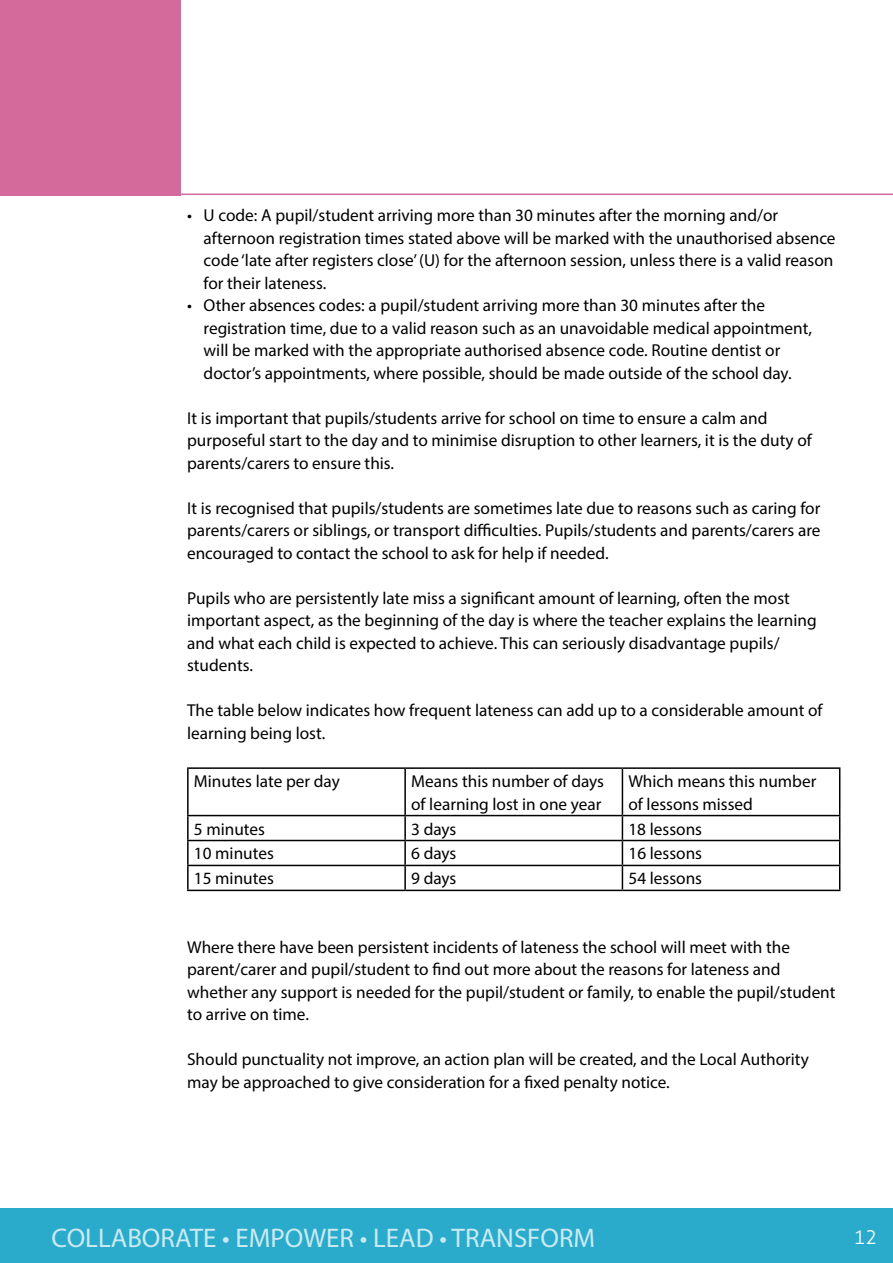
<style>
.page{position:relative;width:893px;height:1263px;background:#fff}
.page>*{position:absolute;margin:0;border:0;box-sizing:border-box;transform-origin:0 0}
.t1{font:27px "Myriad Pro";color:#caeaf2}
.t2{font:300 19.5px "Aller";color:#fff}
.t3{font:17.25px/22.5px "Myriad Pro";color:#000}
</style>
<div class="page">
<div style="left:0;top:1209px;width:893px;height:54px;background:#2babcc"></div>
<hr style="left:181px;top:194px;width:712px;height:1px;background:#d4699b">
<div style="left:0;top:0;width:180px;height:196px;background:#d4699b"></div>
<hr style="left:187px;top:767px;width:218px;height:2px;background:#000">
<hr style="left:187px;top:769px;width:2px;height:46px;background:#000">
<hr style="left:405px;top:767px;width:217px;height:2px;background:#000">
<hr style="left:404px;top:769px;width:2px;height:46px;background:#000">
<hr style="left:622px;top:767px;width:218px;height:2px;background:#000">
<hr style="left:622px;top:769px;width:1px;height:46px;background:#000">
<hr style="left:839px;top:769px;width:1px;height:46px;background:#000">
<hr style="left:187px;top:815px;width:218px;height:1px;background:#000">
<hr style="left:187px;top:816px;width:2px;height:24px;background:#000">
<hr style="left:405px;top:815px;width:217px;height:1px;background:#000">
<hr style="left:404px;top:816px;width:2px;height:24px;background:#000">
<hr style="left:622px;top:815px;width:218px;height:1px;background:#000">
<hr style="left:187px;top:840px;width:218px;height:1px;background:#000">
<hr style="left:187px;top:841px;width:2px;height:24px;background:#000">
<hr style="left:405px;top:840px;width:217px;height:1px;background:#000">
<hr style="left:404px;top:841px;width:2px;height:24px;background:#000">
<hr style="left:622px;top:840px;width:218px;height:1px;background:#000">
<hr style="left:187px;top:865px;width:218px;height:1px;background:#000">
<hr style="left:187px;top:866px;width:2px;height:24px;background:#000">
<hr style="left:405px;top:865px;width:217px;height:1px;background:#000">
<hr style="left:404px;top:866px;width:2px;height:24px;background:#000">
<hr style="left:622px;top:865px;width:218px;height:1px;background:#000">
<svg style="left:622px;top:816px;width:1px;height:74px"></svg>
<svg style="left:839px;top:816px;width:1px;height:74px"></svg>
<hr style="left:187px;top:890px;width:218px;height:1px;background:#000">
<hr style="left:405px;top:890px;width:217px;height:1px;background:#000">
<hr style="left:622px;top:890px;width:218px;height:1px;background:#000">
<p class="t3" style="left:204px;top:204px;width:633px;text-indent:-17px">• U code: A pupil/student arriving more than 30 minutes after the morning and/or afternoon registration times stated above will be marked with the unauthorised absence code ‘late after registers close’ (U) for the afternoon session, unless there is a valid reason for their lateness.</p>
<p class="t3" style="left:204px;top:294px;width:610px;text-indent:-17px">• Other absences codes: a pupil/student arriving more than 30 minutes after the registration time, due to a valid reason such as an unavoidable medical appointment, will be marked with the appropriate authorised absence code. Routine dentist or doctor’s appointments, where possible, should be made outside of the school day.</p>
<p class="t3" style="left:187px;top:406px;width:626px">It is important that pupils/students arrive for school on time to ensure a calm and purposeful start to the day and to minimise disruption to other learners, it is the duty of parents/carers to ensure this.</p>
<p class="t3" style="left:187px;top:496px;width:635px;text-align:justify">It is recognised that pupils/students are sometimes late due to reasons such as caring for parents/carers or siblings, or transport difficulties. Pupils/students and parents/carers are encouraged to contact the school to ask for help if needed.</p>
<p class="t3" style="left:187px;top:586px;width:631px">Pupils who are persistently late miss a significant amount of learning, often the most important aspect, as the beginning of the day is where the teacher explains the learning and what each child is expected to achieve. This can seriously disadvantage pupils/ students.</p>
<p class="t3" style="left:187px;top:699px;width:637px">The table below indicates how frequent lateness can add up to a considerable amount of learning being lost.</p>
<p class="t3" style="left:194px;top:770px;width:147px">Minutes late per day</p>
<p class="t3" style="left:411px;top:770px;width:194px">Means this number of days of learning lost in one year</p>
<p class="t3" style="left:628px;top:770px;width:189px">Which means this number of lessons missed</p>
<p class="t3" style="left:194px;top:817px;width:73px">5 minutes</p>
<p class="t3" style="left:411px;top:817px;width:47px">3 days</p>
<p class="t3" style="left:628px;top:817px;width:75px">18 lessons</p>
<p class="t3" style="left:194px;top:842px;width:81px">10 minutes</p>
<p class="t3" style="left:411px;top:842px;width:47px">6 days</p>
<p class="t3" style="left:628px;top:842px;width:75px">16 lessons</p>
<p class="t3" style="left:194px;top:867px;width:81px">15 minutes</p>
<p class="t3" style="left:411px;top:867px;width:47px">9 days</p>
<p class="t3" style="left:628px;top:867px;width:75px">54 lessons</p>
<p class="t3" style="left:187px;top:935px;width:650px">Where there have been persistent incidents of lateness the school will meet with the parent/carer and pupil/student to find out more about the reasons for lateness and whether any support is needed for the pupil/student or family, to enable the pupil/student to arrive on time.</p>
<p class="t3" style="left:187px;top:1048px;width:623px">Should punctuality not improve, an action plan will be created, and the Local Authority may be approached to give consideration for a fixed penalty notice.</p>
<h1 class="t1" style="left:52px;top:1221px;width:545px">COLLABORATE • EMPOWER • LEAD • TRANSFORM</h1>
<p class="t2" style="left:854px;top:1224px;width:25px">12</p>
</div>
